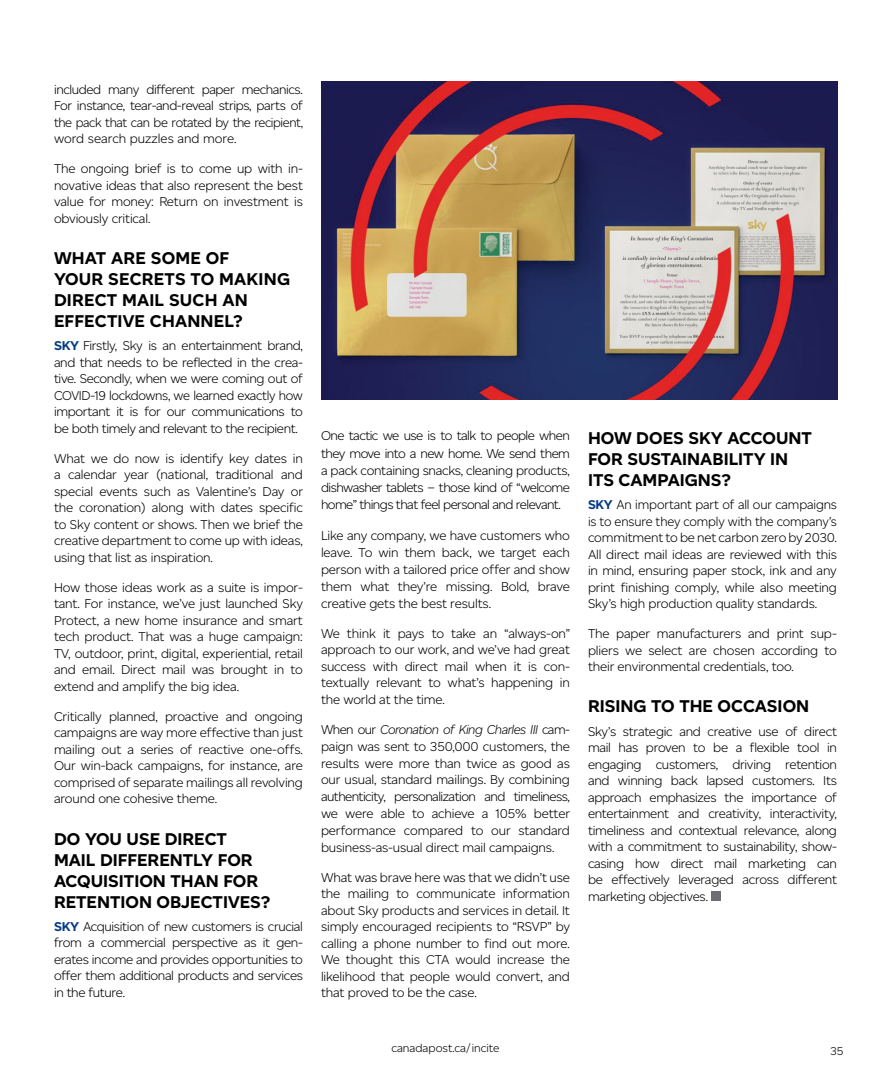
<style>
.page{position:relative;width:891px;height:1080px;background:#fff}
.page>*{position:absolute;margin:0;border:0;box-sizing:border-box;transform-origin:0 0}
.LARGE_Article_Body_Headers{font:700 18px/21px "Canadiana Text";color:#000}
.Articles_Body_Text{font:300 13.5px/16.5px "Canadiana Text";letter-spacing:-.01em;color:#000;text-align:justify}
.t1{font:300 12px "Canadiana Text";color:#000}
.s1{font-weight:700;color:#053b84}
.s2{font-style:italic}
</style>
<div class="page">
<div style="left:711px;top:891px;width:10px;height:10px;background:#6d6e71"></div>
<img style="left:321px;top:81px;width:516px;height:319px">
<p class="Articles_Body_Text" style="left:54px;top:81px;width:251px">included many different paper mechanics.<br>For instance, tear-and-reveal strips, parts of the pack that can be rotated by the recipient, word search puzzles and more.</p>
<p class="Articles_Body_Text" style="left:54px;top:161px;width:251px">The ongoing brief is to come up with in&shy;novative ideas that also represent the best value for money: Return on investment is obviously critical.</p>
<p class="LARGE_Article_Body_Headers" style="left:54px;top:248px;width:238px">WHAT ARE SOME OF<br>YOUR SECRETS TO MAKING<br>DIRECT MAIL SUCH AN<br>EFFECTIVE CHANNEL?</p>
<p class="Articles_Body_Text" style="left:54px;top:338px;width:251px"><span class="s1">SKY</span> Firstly, Sky is an entertainment brand, and that needs to be reflected in the crea&shy;tive. Secondly, when we were coming out of COVID-19 lockdowns, we learned exactly how important it is for our communications to be both timely and relevant to the recipient.</p>
<p class="Articles_Body_Text" style="left:54px;top:450px;width:251px">What we do now is identify key dates in a calendar year (national, traditional and special events such as Valentine’s Day or the coronation) along with dates specific to Sky content or shows. Then we brief the creative department to come up with ideas, using that list as inspiration.</p>
<p class="Articles_Body_Text" style="left:54px;top:579px;width:251px">How those ideas work as a suite is impor&shy;tant. For instance, we’ve just launched Sky Protect, a new home insurance and smart tech product. That was a huge campaign:<br>TV, outdoor, print, digital, experiential, retail and email. Direct mail was brought in to extend and amplify the big idea.</p>
<p class="Articles_Body_Text" style="left:54px;top:708px;width:251px">Critically planned, proactive and ongoing campaigns are way more effective than just mailing out a series of reactive one-offs.<br>Our win-back campaigns, for instance, are comprised of separate mailings all revolving around one cohesive theme.</p>
<p class="LARGE_Article_Body_Headers" style="left:54px;top:828px;width:218px">DO YOU USE DIRECT<br>MAIL DIFFERENTLY FOR<br>ACQUISITION THAN FOR<br>RETENTION OBJECTIVES?</p>
<p class="Articles_Body_Text" style="left:54px;top:918px;width:251px"><span class="s1">SKY</span> Acquisition of new customers is crucial from a commercial perspective as it gen&shy;erates income and provides opportunities to offer them additional products and services in the future.</p>
<p class="Articles_Body_Text" style="left:321px;top:427px;width:251px;line-height:17.2px">One tactic we use is to talk to people when they move into a new home. We send them a pack containing snacks, cleaning products, dishwasher tablets – those kind of “welcome home” things that feel personal and relevant.</p>
<p class="Articles_Body_Text" style="left:321px;top:527px;width:251px;line-height:17px">Like any company, we have customers who leave. To win them back, we target each person with a tailored price offer and show them what they’re missing. Bold, brave creative gets the best results.</p>
<p class="Articles_Body_Text" style="left:321px;top:625px;width:251px">We think it pays to take an “always-on” approach to our work, and we’ve had great success with direct mail when it is con&shy;textually relevant to what’s happening in the world at the time.</p>
<p class="Articles_Body_Text" style="left:321px;top:721px;width:251px">When our <span class="s2">Coronation of King Charles III</span> cam&shy;paign was sent to 350,000 customers, the results were more than twice as good as our usual, standard mailings. By combining authenticity, personalization and timeliness, we were able to achieve a 105% better performance compared to our standard business-as-usual direct mail campaigns.</p>
<p class="Articles_Body_Text" style="left:321px;top:869px;width:251px">What was brave here was that we didn’t use the mailing to communicate information about Sky products and services in detail. It simply encouraged recipients to “RSVP” by calling a phone number to find out more.<br>We thought this CTA would increase the likelihood that people would convert, and that proved to be the case.</p>
<p class="LARGE_Article_Body_Headers" style="left:588px;top:427px;width:226px">HOW DOES SKY ACCOUNT<br>FOR SUSTAINABILITY IN<br>ITS CAMPAIGNS?</p>
<p class="Articles_Body_Text" style="left:588px;top:496px;width:251px"><span class="s1">SKY</span> An important part of all our campaigns is to ensure they comply with the company’s commitment to be net carbon zero by 2030.<br>All direct mail ideas are reviewed with this in mind, ensuring paper stock, ink and any print finishing comply, while also meeting Sky’s high production quality standards.</p>
<p class="Articles_Body_Text" style="left:588px;top:625px;width:250px">The paper manufacturers and print sup&shy;pliers we select are chosen according to their environmental credentials, too.</p>
<p class="LARGE_Article_Body_Headers" style="left:588px;top:696px;width:223px">RISING TO THE OCCASION</p>
<p class="Articles_Body_Text" style="left:588px;top:723px;width:251px">Sky’s strategic and creative use of direct mail has proven to be a flexible tool in engaging customers, driving retention and winning back lapsed customers. Its approach emphasizes the importance of entertainment and creativity, interactivity, timeliness and contextual relevance, along with a commitment to sustainability, show&shy;casing how direct mail marketing can be effectively leveraged across different marketing objectives.</p>
<p class="t1" style="left:391px;top:1041px;width:110px">canadapost.ca/incite</p>
<p class="t1" style="left:830px;top:1044px;width:15px">35</p>
</div>
